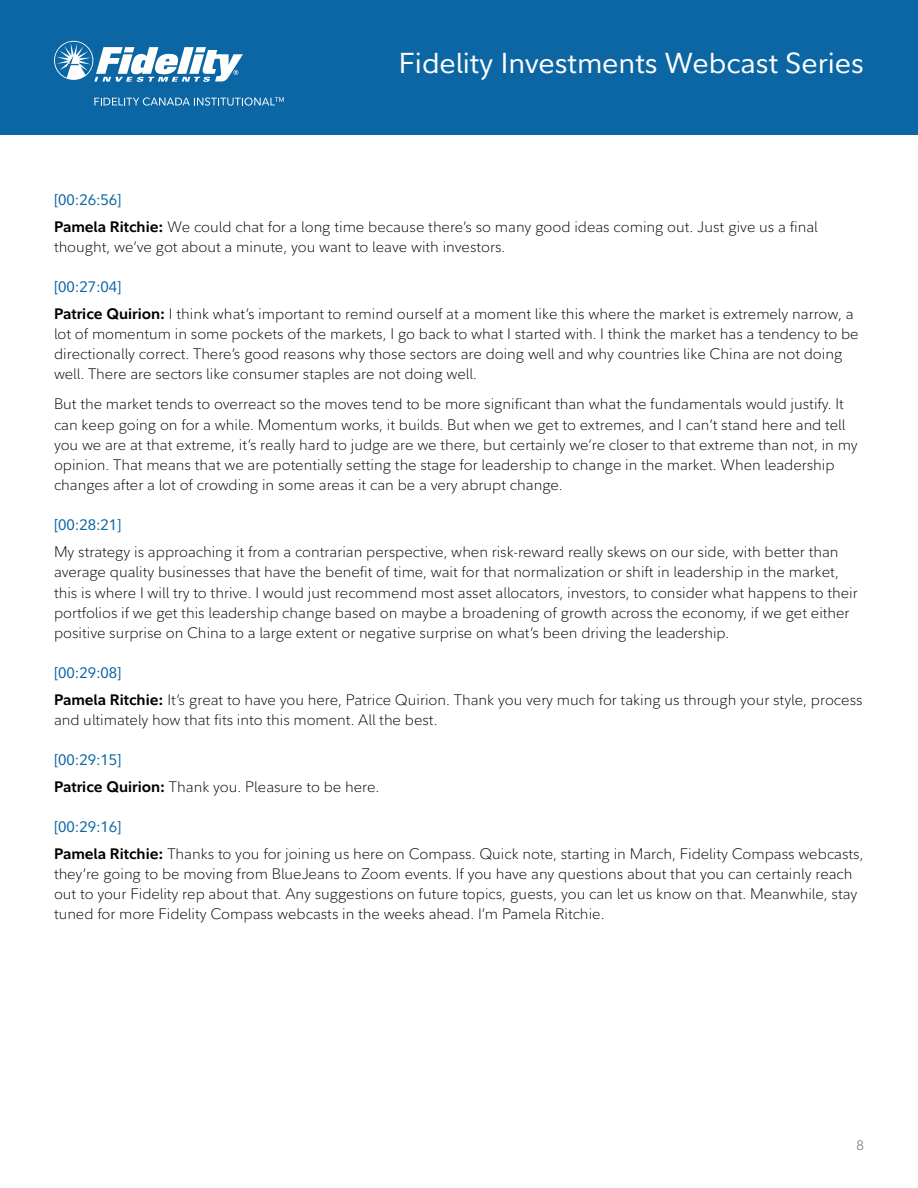
<style>
.page{position:relative;width:918px;height:1188px;background:#fff}
.page>*{position:absolute;margin:0;border:0;box-sizing:border-box;transform-origin:0 0}
.t1{font:28.5px "Fidelity Sans";color:#fff}
.t2{font:300 15px/20.2px "Fidelity Sans";color:#000}
.t3{font:15px "Fidelity Sans";color:#0b66a3}
.t4{font:300 13.5px "Fidelity Sans";color:#58595b}
.s1{font-weight:400;color:#0b66a3}
.s2{font-weight:700}
</style>
<div class="page">
<div style="left:0;top:0;width:918px;height:135px;background:#0b66a3"></div>
<svg style="left:94px;top:97px;width:190px;height:9px"></svg>
<svg style="left:54px;top:41px;width:189px;height:41px"></svg>
<h1 class="t1" style="left:399px;top:44px;width:467px">Fidelity Investments Webcast Series</h1>
<p class="t2" style="left:54px;top:186px;width:765px;line-height:27px"><span class="s1">[00:26:56]<br></span><span class="s2">Pamela Ritchie:</span> We could chat for a long time because there’s so many good ideas coming out. Just give us a final</p>
<p class="t2" style="left:54px;top:237px;width:453px">thought, we’ve got about a minute, you want to leave with investors.</p>
<p class="t2" style="left:54px;top:273px;width:801px;line-height:27px"><span class="s1">[00:27:04]<br></span><span class="s2">Patrice Quirion:</span> I think what’s important to remind ourself at a moment like this where the market is extremely narrow, a</p>
<p class="t2" style="left:54px;top:324px;width:806px">lot of momentum in some pockets of the markets, I go back to what I started with. I think the market has a tendency to be directionally correct. There’s good reasons why those sectors are doing well and why countries like China are not doing well. There are sectors like consumer staples are not doing well.</p>
<p class="t2" style="left:54px;top:394px;width:805px">But the market tends to overreact so the moves tend to be more significant than what the fundamentals would justify. It can keep going on for a while. Momentum works, it builds. But when we get to extremes, and I can’t stand here and tell you we are at that extreme, it’s really hard to judge are we there, but certainly we’re closer to that extreme than not, in my opinion. That means that we are potentially setting the stage for leadership to change in the market. When leadership changes after a lot of crowding in some areas it can be a very abrupt change.</p>
<p class="t3" style="left:54px;top:515px;width:69px">[00:28:21]</p>
<p class="t2" style="left:54px;top:542px;width:805px">My strategy is approaching it from a contrarian perspective, when risk-reward really skews on our side, with better than average quality businesses that have the benefit of time, wait for that normalization or shift in leadership in the market, this is where I will try to thrive. I would just recommend most asset allocators, investors, to consider what happens to their portfolios if we get this leadership change based on maybe a broadening of growth across the economy, if we get either positive surprise on China to a large extent or negative surprise on what’s been driving the leadership.</p>
<p class="t2" style="left:54px;top:659px;width:810px;line-height:27px"><span class="s1">[00:29:08]<br></span><span class="s2">Pamela Ritchie:</span> It’s great to have you here, Patrice Quirion. Thank you very much for taking us through your style, process</p>
<p class="t2" style="left:54px;top:710px;width:385px">and ultimately how that fits into this moment. All the best.</p>
<p class="t2" style="left:54px;top:746px;width:327px;line-height:27px"><span class="s1">[00:29:15]<br></span><span class="s2">Patrice Quirion:</span> Thank you. Pleasure to be here.</p>
<p class="t2" style="left:54px;top:813px;width:811px;line-height:27px"><span class="s1">[00:29:16]<br></span><span class="s2">Pamela Ritchie:</span> Thanks to you for joining us here on Compass. Quick note, starting in March, Fidelity Compass webcasts,</p>
<p class="t2" style="left:54px;top:864px;width:805px">they’re going to be moving from BlueJeans to Zoom events. If you have any questions about that you can certainly reach out to your Fidelity rep about that. Any suggestions on future topics, guests, you can let us know on that. Meanwhile, stay tuned for more Fidelity Compass webcasts in the weeks ahead. I’m Pamela Ritchie.</p>
<p class="t4" style="left:856px;top:1136px;width:9px">8</p>
</div>
